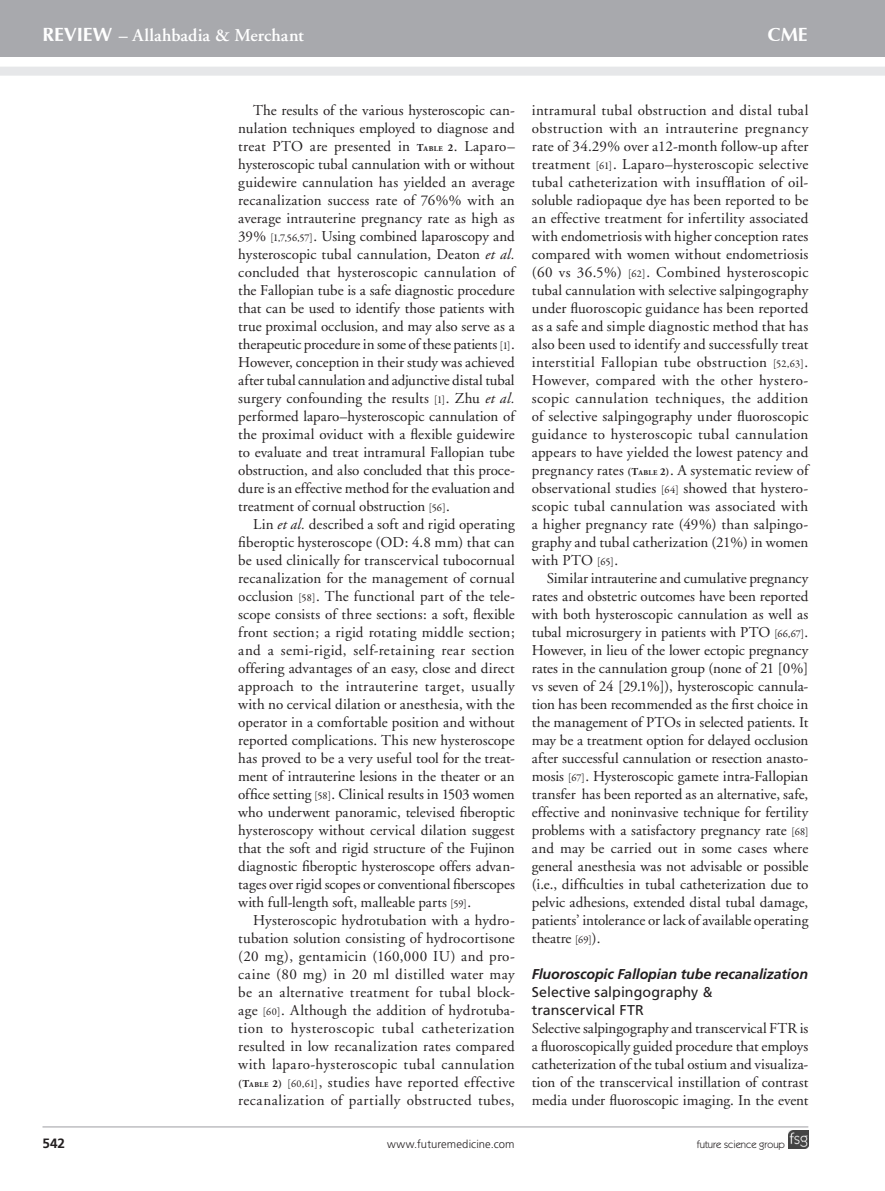
<style>
.page{position:relative;width:885px;height:1191px;background:#fff}
.page>*{position:absolute;margin:0;border:0;box-sizing:border-box;transform-origin:0 0}
.t1{font:30px "Iris UPC Bold";color:#fff}
.t2{font:600 18px "Adobe Garamond";letter-spacing:.005em;color:#fff}
.bodyindent{font:15px/18px "Adobe Garamond";letter-spacing:.005em;color:#231f20;text-align:justify}
.bodyfirst{font:15px/18px "Adobe Garamond";letter-spacing:-.005em;color:#231f20;text-align:justify}
.crosshead3{font:14.25px/18px "Frutiger";letter-spacing:.005em;color:#231f20}
.crosshead2{font:italic 700 14.25px "Frutiger";letter-spacing:-.005em;color:#231f20}
.t3{font:700 13.5px "Frutiger";color:#231f20}
.t4{font:300 11.25px "Frutiger";letter-spacing:.01em;color:#231f20}
.t5{font:10.5px "Itc Kabel";color:#231f20}
.s1{font-family:"Iris UPC Bold";font-weight:400;font-size:30px}
.s2{font-weight:700;font-size:10.5px}
.s3{font-weight:700;font-size:7.35px}
.s4{font-family:"Garamond Premr Pro";font-size:10.5px}
.s5{font-style:italic}
</style>
<div class="page">
<div style="left:0;top:0;width:884px;height:57px;background:#a8a9ad"></div>
<hr style="left:42px;top:1126px;width:766px;height:1px;background:#a8a9ad">
<div style="left:0;top:67px;width:884px;height:9px;background:#e6e7e9"></div>
<img style="left:788px;top:1130px;width:20px;height:18px">
<hr style="left:884px;top:0;width:1px;height:57px;background:#a8a9ad">
<p class="t2" style="left:43px;top:26px;width:263px"><span class="s1">REVIEW</span> – Allahbadia &amp; Merchant</p>
<h1 class="t1" style="left:767px;top:13px;width:41px">CME</h1>
<p class="bodyindent" style="left:238px;top:101px;width:278px;text-indent:15px">The results of the various hysteroscopic can&shy;nulation techniques employed to diagnose and treat PTO are presented in <span class="s2">T</span><span class="s3">ABLE</span> <span class="s2">2</span>. Laparo– hysteroscopic tubal cannulation with or without guidewire cannulation has yielded an average recanalization success rate of 76%% with an average intrauterine pregnancy rate as high as 39% <span class="s4">[1,7,56,57]</span>. Using combined laparoscopy and hysteroscopic tubal cannulation, Deaton <span class="s5">et al. </span>concluded that hysteroscopic cannulation of the Fallopian tube is a safe diagnostic procedure that can be used to identify those patients with true proximal occlusion, and may also serve as a therapeutic procedure in some of these patients <span class="s4">[1]</span>.<br>However, conception in their study was achieved after tubal cannulation and adjunctive distal tubal surgery confounding the results <span class="s4">[1]</span>. Zhu <span class="s5">et al. </span>performed laparo–hysteroscopic cannulation of the proximal oviduct with a flexible guidewire to evaluate and treat intramural Fallopian tube obstruction, and also concluded that this proce&shy;dure is an effective method for the evaluation and treatment of cornual obstruction <span class="s4">[56]</span>.</p>
<p class="bodyindent" style="left:238px;top:515px;width:278px;text-indent:15px">Lin <span class="s5">et al.</span> described a soft and rigid operating fiberoptic hysteroscope (OD: 4.8 mm) that can be used clinically for transcervical tubocornual recanalization for the management of cornual occlusion <span class="s4">[58]</span>. The functional part of the tele&shy;scope consists of three sections: a soft, flexible front section; a rigid rotating middle section; and a semi-rigid, self-retaining rear section offering advantages of an easy, close and direct approach to the intrauterine target, usually with no cervical dilation or anesthesia, with the operator in a comfortable position and without reported complications. This new hysteroscope has proved to be a very useful tool for the treat&shy;ment of intrauterine lesions in the theater or an office setting <span class="s4">[58]</span>. Clinical results in 1503 women who underwent panoramic, televised fiberoptic hysteroscopy without cervical dilation suggest that the soft and rigid structure of the Fujinon diagnostic fiberoptic hysteroscope offers advan&shy;tages over rigid scopes or conventional fiberscopes with full-length soft, malleable parts <span class="s4">[59]</span>.</p>
<p class="bodyindent" style="left:238px;top:911px;width:278px;text-indent:15px">Hysteroscopic hydrotubation with a hydro&shy;tubation solution consisting of hydrocortisone (20 mg), gentamicin (160,000 IU) and pro&shy;caine (80 mg) in 20 ml distilled water may be an alternative treatment for tubal block&shy;age <span class="s4">[60]</span>. Although the addition of hydrotuba&shy;tion to hysteroscopic tubal catheterization resulted in low recanalization rates compared with laparo-hysteroscopic tubal cannulation <span class="s2">(</span><span class="s2">T</span><span class="s3">ABLE</span> <span class="s2">2)</span> <span class="s4">[60,61]</span>, studies have reported effective recanalization of partially obstructed tubes,</p>
<p class="bodyindent" style="left:531px;top:101px;width:278px">intramural tubal obstruction and distal tubal obstruction with an intrauterine pregnancy rate of 34.29% over a12-month follow-up after treatment <span class="s4">[61]</span>. Laparo–hysteroscopic selective tubal catheterization with insufflation of oil&shy;soluble radiopaque dye has been reported to be an effective treatment for infertility associated with endometriosis with higher conception rates compared with women without endometriosis (60 vs 36.5%) <span class="s4">[62]</span>. Combined hysteroscopic tubal cannulation with selective salpingography under fluoroscopic guidance has been reported as a safe and simple diagnostic method that has also been used to identify and successfully treat interstitial Fallopian tube obstruction <span class="s4">[52,63]</span>.<br>However, compared with the other hystero&shy;scopic cannulation techniques, the addition of selective salpingography under fluoroscopic guidance to hysteroscopic tubal cannulation appears to have yielded the lowest patency and pregnancy rates <span class="s2">(</span><span class="s2">T</span><span class="s3">ABLE</span> <span class="s2">2)</span>. A systematic review of observational studies <span class="s4">[64]</span> showed that hystero&shy;scopic tubal cannulation was associated with a higher pregnancy rate (49%) than salpingo&shy;graphy and tubal catherization (21%) in women with PTO <span class="s4">[65]</span>.</p>
<p class="bodyindent" style="left:531px;top:569px;width:278px;text-indent:15px">Similar intrauterine and cumulative pregnancy rates and obstetric outcomes have been reported with both hysteroscopic cannulation as well as tubal microsurgery in patients with PTO <span class="s4">[66,67]</span>.<br>However, in lieu of the lower ectopic pregnancy rates in the cannulation group (none of 21 [0%] vs seven of 24 [29.1%]), hysteroscopic cannula&shy;tion has been recommended as the first choice in the management of PTOs in selected patients. It may be a treatment option for delayed occlusion after successful cannulation or resection anasto&shy;mosis <span class="s4">[67]</span>. Hysteroscopic gamete intra-Fallopian transfer has been reported as an alternative, safe, effective and noninvasive technique for fertility problems with a satisfactory pregnancy rate <span class="s4">[68] </span>and may be carried out in some cases where general anesthesia was not advisable or possible (i.e., difficulties in tubal catheterization due to pelvic adhesions, extended distal tubal damage, patients’ intolerance or lack of available operating theatre <span class="s4">[69]</span>).</p>
<p class="crosshead2" style="left:531px;top:965px;width:278px">Fluoroscopic Fallopian tube recanalization</p>
<p class="crosshead3" style="left:531px;top:982px;width:182px">Selective salpingography &amp; transcervical FTR</p>
<p class="bodyfirst" style="left:531px;top:1019px;width:278px">Selective salpingography and transcervical FTR is a fluoroscopically guided procedure that employs catheterization of the tubal ostium and visualiza&shy;tion of the transcervical instillation of contrast media under fluoroscopic imaging. In the event</p>
<p class="t3" style="left:43px;top:1135px;width:24px">542</p>
<p class="t4" style="left:387px;top:1138px;width:129px">www.futuremedicine.com</p>
<p class="t5" style="left:696px;top:1138px;width:90px">future science group</p>
</div>
